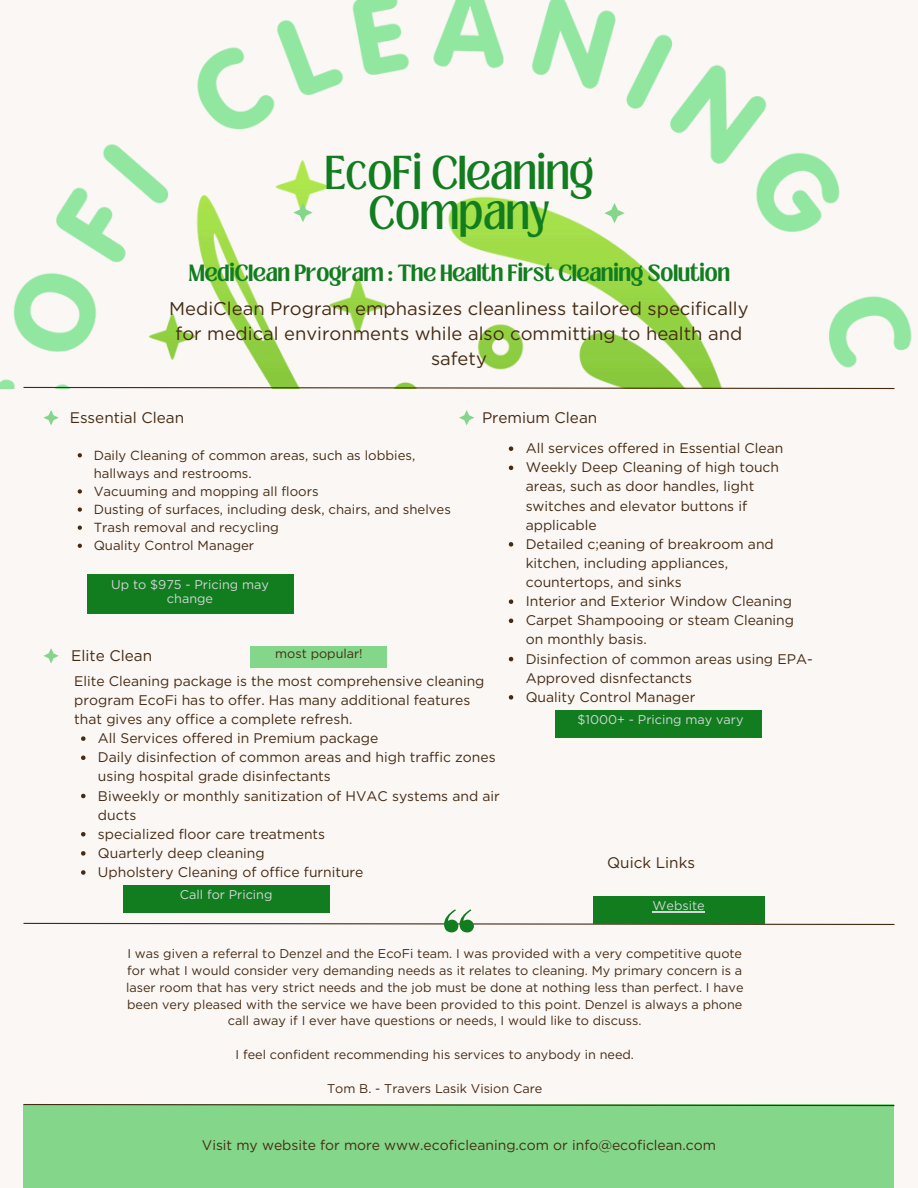
<style>
.page{position:relative;width:918px;height:1188px;background:#faf7f5}
.page>*{position:absolute;margin:0;border:0;box-sizing:border-box;transform-origin:0 0}
.t1{font:36.45px/40.5px "Loubag";color:#117d1f;text-align:center}
.t2{font:18.45px/24.8px "Gotham";color:#452b12;text-align:center}
.t3{font:700 18px "Loubag";color:#117d1f}
.t4{font:15.3px "Gotham";color:#452b12}
.t5{font:13.95px/19.2px "Gotham";color:#452b12}
.t6{font:13.2px/18.1px "Gotham";color:#452b12}
.t7{font:12.75px/16.8px "Gotham";color:#452b12;text-align:center}
.t8{font:12.75px/14.7px "Gotham";color:#d4d6d8;text-align:center}
</style>
<div class="page">
<img style="left:0;top:0;width:912px;height:388px">
<svg style="left:22px;top:386px;width:874px;height:4px"></svg>
<div style="left:24px;top:1104px;width:870px;height:84px;background:#84d68a"></div>
<svg style="left:23px;top:1104px;width:872px;height:3px"></svg>
<svg style="left:293px;top:203px;width:20px;height:19px"></svg>
<svg style="left:43px;top:410px;width:16px;height:15px"></svg>
<svg style="left:43px;top:648px;width:16px;height:16px"></svg>
<svg style="left:459px;top:410px;width:15px;height:15px"></svg>
<svg style="left:604px;top:203px;width:21px;height:20px"></svg>
<div style="left:123px;top:885px;width:207px;height:27px;background:#117d1f"></div>
<div style="left:251px;top:647px;width:136px;height:21px;background:#84d68a"></div>
<div style="left:87px;top:574px;width:206px;height:40px;background:#117d1f"></div>
<div style="left:555px;top:710px;width:207px;height:27px;background:#117d1f"></div>
<div style="left:593px;top:896px;width:171px;height:27px;background:#117d1f"></div>
<svg style="left:23px;top:909px;width:872px;height:23px"></svg>
<svg style="left:78px;top:453px;width:4px;height:4px"></svg>
<svg style="left:78px;top:489px;width:4px;height:5px"></svg>
<svg style="left:78px;top:507px;width:4px;height:5px"></svg>
<svg style="left:78px;top:526px;width:4px;height:4px"></svg>
<svg style="left:78px;top:544px;width:4px;height:4px"></svg>
<svg style="left:81px;top:736px;width:5px;height:5px"></svg>
<svg style="left:81px;top:756px;width:5px;height:4px"></svg>
<svg style="left:81px;top:794px;width:5px;height:4px"></svg>
<svg style="left:81px;top:832px;width:5px;height:5px"></svg>
<svg style="left:81px;top:851px;width:5px;height:5px"></svg>
<svg style="left:81px;top:870px;width:5px;height:5px"></svg>
<svg style="left:509px;top:446px;width:4px;height:5px"></svg>
<svg style="left:509px;top:466px;width:4px;height:4px"></svg>
<svg style="left:509px;top:542px;width:4px;height:5px"></svg>
<svg style="left:509px;top:599px;width:4px;height:5px"></svg>
<svg style="left:509px;top:619px;width:4px;height:4px"></svg>
<svg style="left:509px;top:657px;width:4px;height:4px"></svg>
<svg style="left:509px;top:695px;width:4px;height:5px"></svg>
<p class="t1" style="left:325px;top:153px;width:270px">EcoFi Cleaning<br>Company</p>
<p class="t3" style="left:188px;top:259px;width:543px">MediClean Program : The Health First Cleaning Solution</p>
<p class="t2" style="left:169px;top:296px;width:581px">MediClean Program emphasizes cleanliness tailored specifically for medical environments while also committing to health and safety</p>
<p class="t4" style="left:70px;top:409px;width:116px">Essential Clean</p>
<p class="t4" style="left:482px;top:409px;width:117px">Premium Clean</p>
<p class="t6" style="left:94px;top:446px;width:323px">Daily Cleaning of common areas, such as lobbies, hallways and restrooms.</p>
<h4 class="t6" style="left:94px;top:482px;width:226px">Vacuuming and mopping all floors</h4>
<h4 class="t6" style="left:94px;top:500px;width:359px">Dusting of surfaces, including desk, chairs, and shelves</h4>
<p class="t6" style="left:94px;top:518px;width:187px">Trash removal and recycling</p>
<p class="t6" style="left:94px;top:536px;width:162px">Quality Control Manager</p>
<h3 class="t8" style="left:111px;top:577px;width:159px">Up to $975 - Pricing may change</h3>
<p class="t4" style="left:71px;top:647px;width:82px">Elite Clean</p>
<h2 class="t7" style="left:275px;top:645px;width:89px">most popular!</h2>
<p class="t5" style="left:74px;top:671px;width:412px">Elite Cleaning package is the most comprehensive cleaning program EcoFi has to offer. Has many additional features that gives any office a complete refresh.</p>
<p class="t5" style="left:98px;top:729px;width:282px">All Services offered in Premium package</p>
<p class="t5" style="left:98px;top:748px;width:399px">Daily disinfection of common areas and high traffic zones using hospital grade disinfectants</p>
<p class="t5" style="left:98px;top:786px;width:403px">Biweekly or monthly sanitization of HVAC systems and air ducts</p>
<p class="t5" style="left:98px;top:824px;width:229px">specialized floor care treatments</p>
<p class="t5" style="left:98px;top:843px;width:168px">Quarterly deep cleaning</p>
<p class="t5" style="left:98px;top:862px;width:267px">Upholstery Cleaning of office furniture</p>
<h1 class="t8" style="left:180px;top:887px;width:94px">Call for Pricing</h1>
<p class="t5" style="left:526px;top:439px;width:259px">All services offered in Essential Clean</p>
<p class="t5" style="left:526px;top:458px;width:255px">Weekly Deep Cleaning of high touch areas, such as door handles, light switches and elevator buttons if applicable</p>
<p class="t5" style="left:526px;top:534px;width:250px">Detailed c;eaning of breakroom and kitchen, including appliances, countertops, and sinks</p>
<p class="t5" style="left:526px;top:592px;width:268px">Interior and Exterior Window Cleaning</p>
<p class="t5" style="left:526px;top:611px;width:270px">Carpet Shampooing or steam Cleaning on monthly basis.</p>
<h4 class="t5" style="left:526px;top:649px;width:289px">Disinfection of common areas using EPA-<br>Approved disnfectancts</h4>
<p class="t5" style="left:526px;top:687px;width:171px">Quality Control Manager</p>
<h4 class="t8" style="left:577px;top:712px;width:168px">$1000+ - Pricing may vary</h4>
<p class="t4" style="left:607px;top:854px;width:89px">Quick Links</p>
<h4 class="t8" style="left:653px;top:899px;width:54px">Website</h4>
<p class="t7" style="left:126px;top:945px;width:619px">I was given a referral to Denzel and the EcoFi team. I was provided with a very competitive quote for what I would consider very demanding needs as it relates to cleaning. My primary concern is a laser room that has very strict needs and the job must be done at nothing less than perfect. I have been very pleased with the service we have been provided to this point. Denzel is always a phone call away if I ever have questions or needs, I would like to discuss.</p>
<p class="t7" style="left:236px;top:1046px;width:400px">I feel confident recommending his services to anybody in need.</p>
<p class="t7" style="left:327px;top:1080px;width:217px">Tom B. - Travers Lasik Vision Care</p>
<p class="t5" style="left:202px;top:1136px;width:516px">Visit my website for more www.ecoficleaning.com or info@ecoficlean.com</p>
</div>
